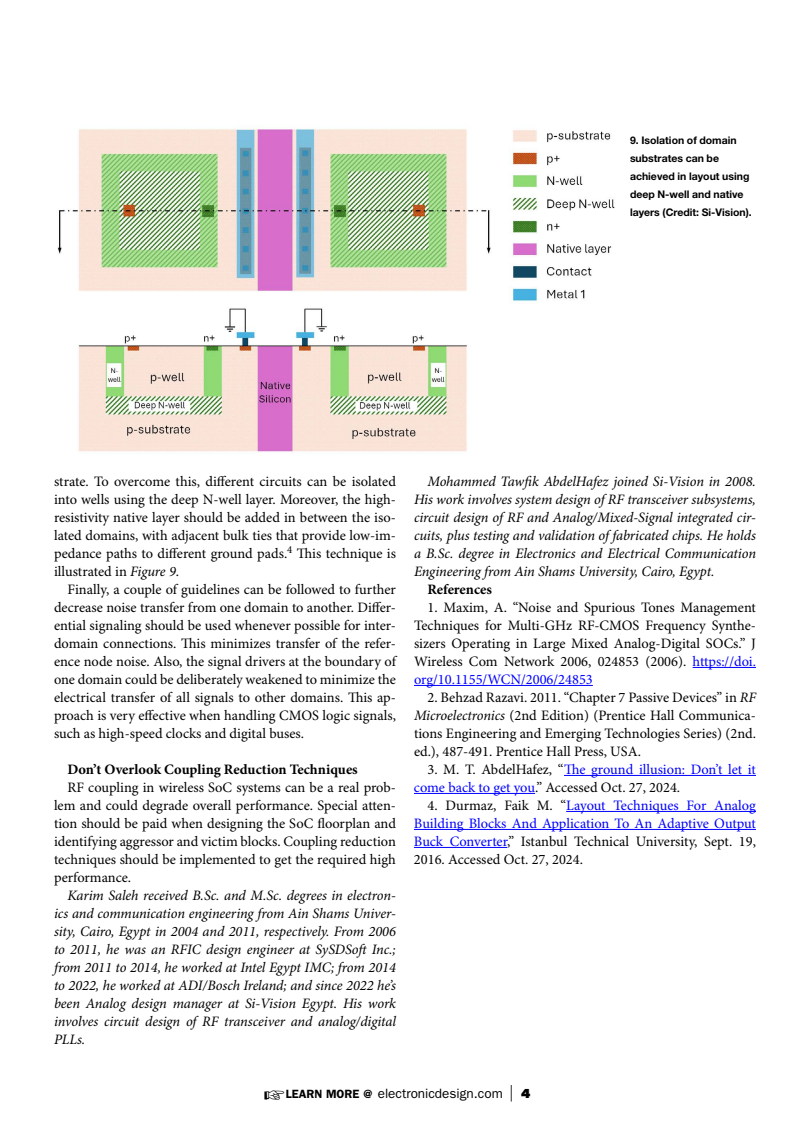
<style>
.page{position:relative;width:810px;height:1134px;background:#fff}
.page>*{position:absolute;margin:0;border:0;box-sizing:border-box;transform-origin:0 0}
.t1{font:14.4px/18px "Minion Pro";color:#000;text-align:justify}
.t2{font:italic 14.4px/18px "Minion Pro";letter-spacing:-.01em;color:#000;text-align:justify}
.t3{font:14.4px/18px "Minion Pro";color:#00f}
.t4{font:700 14.4px "Minion Pro";color:#000}
.t5{font:13.5px "ITC Franklin Gothic Std";color:#000}
.t6{font:700 10.5px/18px "Helvetica Neue LT Std";color:#000}
.s1{font-style:italic}
.s2{color:#00f}
.s3{color:#000}
.s4{font-weight:600;font-size:12px}
.s5{font-family:"Futura Std";font-weight:300;font-size:16.5px}
.s6{font-family:"Futura Std";font-weight:800;font-size:12px}
</style>
<div class="page">
<hr style="left:693px;top:667px;width:63px;height:1px;background:#00f">
<hr style="left:414px;top:685px;width:179px;height:1px;background:#00f">
<hr style="left:564px;top:775px;width:192px;height:1px;background:#00f">
<hr style="left:414px;top:793px;width:121px;height:1px;background:#00f">
<hr style="left:566px;top:811px;width:190px;height:1px;background:#00f">
<hr style="left:414px;top:829px;width:342px;height:1px;background:#00f">
<hr style="left:414px;top:847px;width:93px;height:1px;background:#00f">
<img style="left:57px;top:125px;width:558px;height:327px">
<p class="t6" style="left:630px;top:131px;width:123px">9. Isolation of domain substrates can be achieved in layout using deep N-well and native layers (Credit: Si-Vision).</p>
<p class="t1" style="left:54px;top:473px;width:344px">strate. To overcome this, different circuits can be isolated into wells using the deep N-well layer. Moreover, the high&shy;resistivity native layer should be added in between the iso&shy;lated domains, with adjacent bulk ties that provide low-im&shy;pedance paths to different ground pads.<sup>4</sup> This technique is illustrated in <span class="s1">Figure 9</span>.</p>
<p class="t1" style="left:54px;top:581px;width:344px;text-indent:14px">Finally, a couple of guidelines can be followed to further decrease noise transfer from one domain to another. Differ&shy;ential signaling should be used whenever possible for inter&shy;domain connections. This minimizes transfer of the refer&shy;ence node noise. Also, the signal drivers at the boundary of one domain could be deliberately weakened to minimize the electrical transfer of all signals to other domains. This ap&shy;proach is very effective when handling CMOS logic signals, such as high-speed clocks and digital buses.</p>
<p class="t4" style="left:67px;top:761px;width:292px">Don’t Overlook Coupling Reduction Techniques</p>
<p class="t1" style="left:54px;top:779px;width:344px;text-indent:13px">RF coupling in wireless SoC systems can be a real prob&shy;lem and could degrade overall performance. Special atten&shy;tion should be paid when designing the SoC floorplan and identifying aggressor and victim blocks. Coupling reduction techniques should be implemented to get the required high performance.</p>
<p class="t2" style="left:54px;top:887px;width:344px;text-indent:13px">Karim Saleh received B.Sc. and M.Sc. degrees in electron&shy;ics and communication engineering from Ain Shams Univer&shy;sity, Cairo, Egypt in 2004 and 2011, respectively. From 2006 to 2011, he was an RFIC design engineer at SySDSoft Inc.; from 2011 to 2014, he worked at Intel Egypt IMC; from 2014 to 2022, he worked at ADI/Bosch Ireland; and since 2022 he’s been Analog design manager at Si-Vision Egypt. His work involves circuit design of RF transceiver and analog/digital PLLs.</p>
<p class="t2" style="left:414px;top:473px;width:344px;text-indent:14px">Mohammed Tawfik AbdelHafez joined Si-Vision in 2008.<br>His work involves system design of RF transceiver subsystems, circuit design of RF and Analog/Mixed-Signal integrated cir&shy;cuits, plus testing and validation of fabricated chips. He holds a B.Sc. degree in Electronics and Electrical Communication Engineering from Ain Shams University, Cairo, Egypt.</p>
<p class="t4" style="left:427px;top:581px;width:66px">References</p>
<p class="t1" style="left:414px;top:599px;width:344px;text-indent:13px">1. Maxim, A. “Noise and Spurious Tones Management Techniques for Multi-GHz RF-CMOS Frequency Synthe&shy;sizers Operating in Large Mixed Analog-Digital SOCs.” J Wireless Com Network 2006, 024853 (2006). <span class="s2">https://doi. org/10.1155/WCN/2006/24853</span></p>
<p class="t1" style="left:414px;top:689px;width:344px;text-indent:13px">2. Behzad Razavi. 2011. “Chapter 7 Passive Devices” in <span class="s1">RF Microelectronics</span> (2nd Edition) (Prentice Hall Communica&shy;tions Engineering and Emerging Technologies Series) (2nd. ed.), 487-491. Prentice Hall Press, USA.</p>
<p class="t3" style="left:414px;top:761px;width:343px;text-indent:14px"><span class="s3">3. M. T. AbdelHafez, “</span>The ground illusion: Don’t let it come back to get you<span class="s3">.” Accessed Oct. 27, 2024.</span></p>
<p class="t3" style="left:414px;top:797px;width:344px;text-align:justify;text-indent:14px"><span class="s3">4. Durmaz, Faik M. “</span>Layout Techniques For Analog Building Blocks And Application To An Adaptive Output Buck Converter<span class="s3">,” Istanbul Technical University, Sept. 19, 2016. Accessed Oct. 27, 2024.</span></p>
<p class="t5" style="left:264px;top:1086px;width:268px">☞<span class="s4">LEARN MORE @</span> electronicdesign.com <span class="s5">|</span> <span class="s6">4</span></p>
</div>
